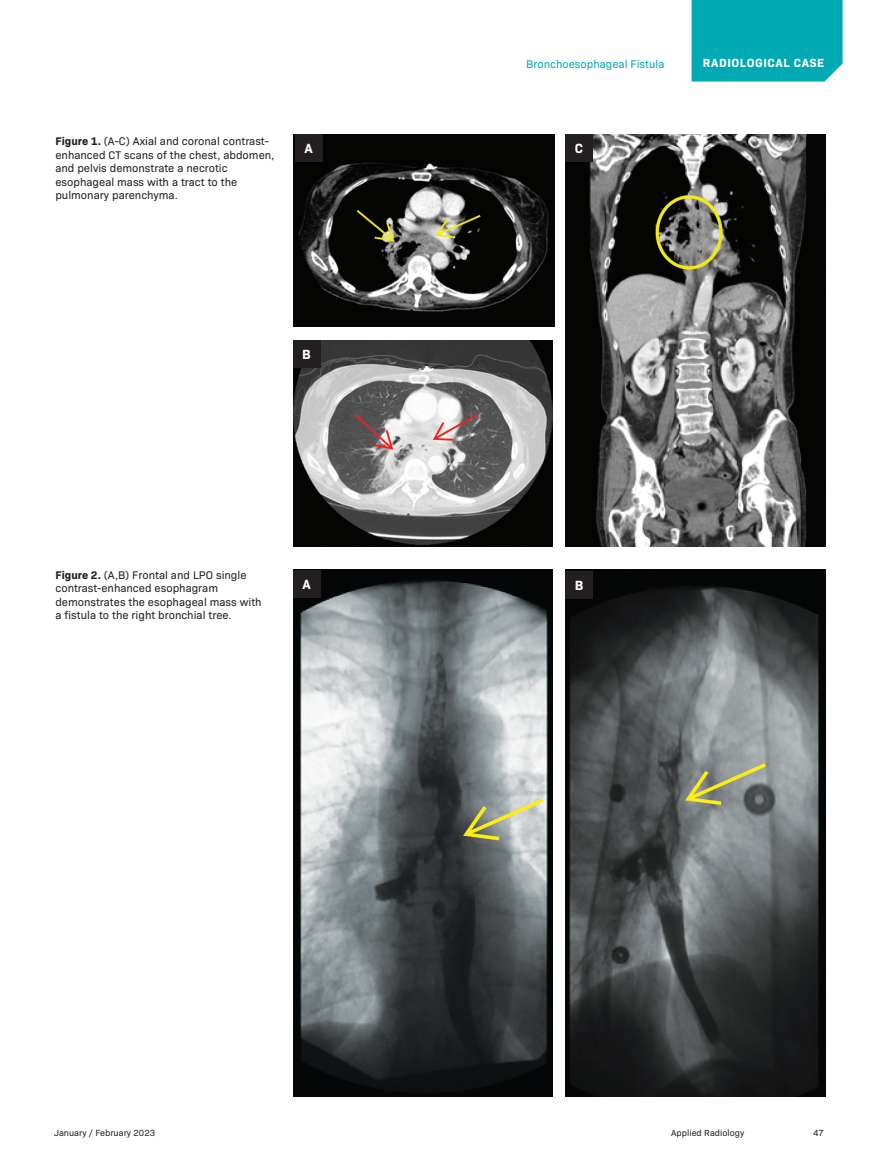
<style>
.page{position:relative;width:878px;height:1175px;background:#fff}
.page>*{position:absolute;margin:0;border:0;box-sizing:border-box;transform-origin:0 0}
.Figure-Markers{font:700 13.5px "Bio Sans";color:#fff}
.t1{font:700 12px "Bio Sans";letter-spacing:.05em;color:#fff}
.Figure{font:11.25px/13.5px "Bio Sans";color:#231f20}
.t2{font:11.25px "Bio Sans";color:#00aab5}
.t3{font:9px "Bio Sans";color:#231f20}
.s1{font-weight:700}
</style>
<div class="page">
<div style="left:691px;top:0;width:151px;height:82px;background:#00aab5"></div>
<img style="left:293px;top:134px;width:262px;height:192px">
<img style="left:293px;top:340px;width:260px;height:206px">
<img style="left:565px;top:134px;width:260px;height:412px">
<div style="left:295px;top:134px;width:27px;height:27px;background:#231f20"></div>
<div style="left:293px;top:340px;width:27px;height:27px;background:#231f20"></div>
<div style="left:565px;top:134px;width:27px;height:27px;background:#231f20"></div>
<img style="left:565px;top:569px;width:260px;height:527px">
<img style="left:293px;top:569px;width:260px;height:527px">
<div style="left:565px;top:571px;width:27px;height:27px;background:#231f20"></div>
<div style="left:293px;top:570px;width:27px;height:27px;background:#231f20"></div>
<p class="Figure" style="left:55px;top:134px;width:220px"><span class="s1">Figure 1.</span> (A-C) Axial and coronal contrast&shy;enhanced CT scans of the chest, abdomen, and pelvis demonstrate a necrotic esophageal mass with a tract to the pulmonary parenchyma.</p>
<p class="Figure-Markers" style="left:304px;top:138px;width:10px">A</p>
<p class="Figure-Markers" style="left:302px;top:344px;width:10px">B</p>
<p class="t2" style="left:526px;top:55px;width:140px">Bronchoesophageal Fistula</p>
<p class="t1" style="left:702px;top:54px;width:123px">RADIOLOGICAL CASE</p>
<p class="Figure-Markers" style="left:575px;top:138px;width:10px">C</p>
<p class="Figure" style="left:55px;top:567px;width:208px"><span class="s1">Figure 2.</span> (A,B) Frontal and LPO single contrast-enhanced esophagram demonstrates the esophageal mass with a fistula to the right bronchial tree.</p>
<p class="Figure-Markers" style="left:302px;top:574px;width:10px">A</p>
<p class="Figure-Markers" style="left:574px;top:574px;width:10px">B</p>
<p class="t3" style="left:54px;top:1126px;width:103px">January / February 2023</p>
<p class="t3" style="left:671px;top:1126px;width:75px">Applied Radiology</p>
<p class="t3" style="left:813px;top:1126px;width:12px">47</p>
</div>
